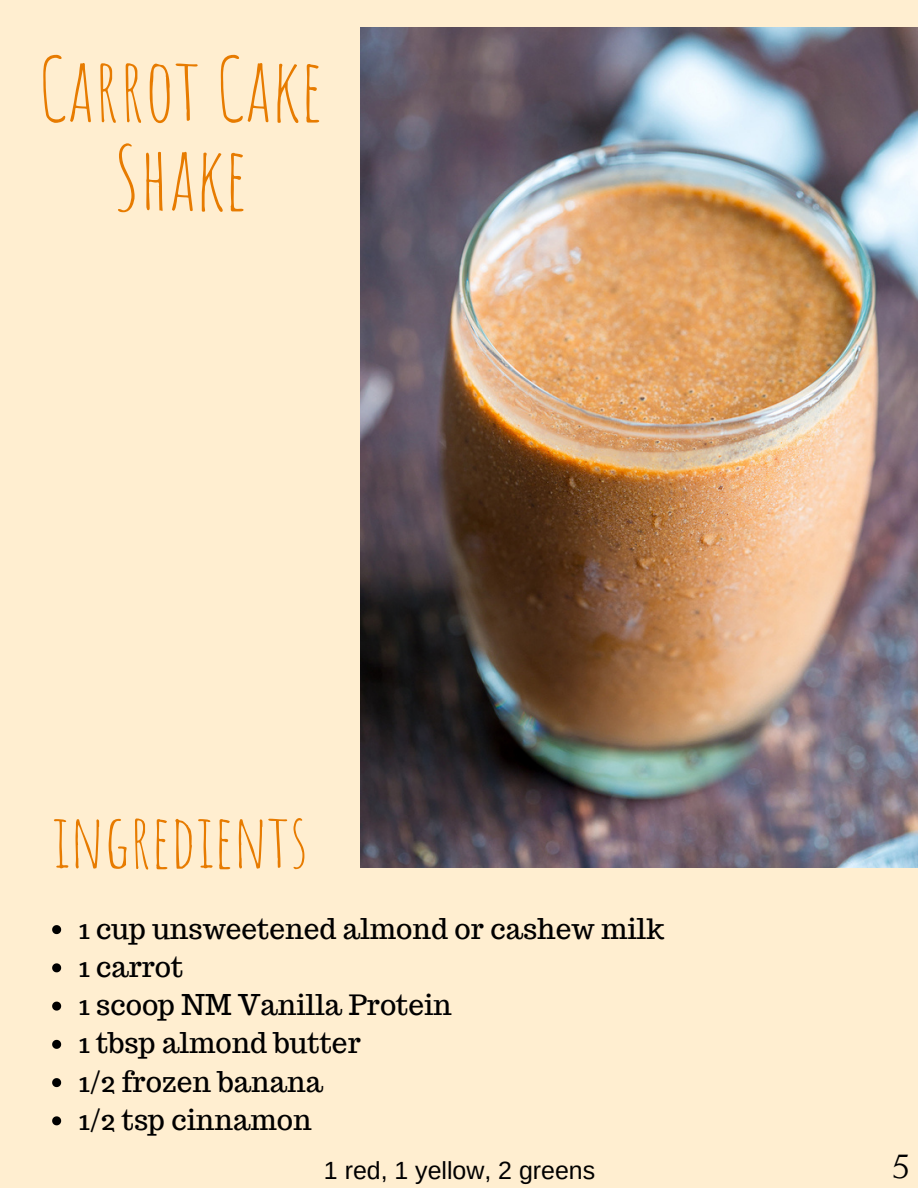
<style>
.page{position:relative;width:918px;height:1188px;background:#ffeed0}
.page>*{position:absolute;margin:0;border:0;box-sizing:border-box;transform-origin:0 0}
.t1{font:87.15px "Amatic SC";color:#e77b00}
.t2{font:74.7px "Amatic SC";color:#e77b00}
.t3{font:37.35px "Forum";color:#000}
.t4{font:28.05px "Trocchi";color:#000}
.t5{font:24.9px "Arimo";color:#000}
</style>
<div class="page">
<img style="left:361px;top:27px;width:557px;height:841px">
<svg style="left:52px;top:925px;width:9px;height:9px"></svg>
<svg style="left:52px;top:963px;width:9px;height:9px"></svg>
<svg style="left:52px;top:1002px;width:9px;height:9px"></svg>
<svg style="left:52px;top:1040px;width:9px;height:9px"></svg>
<svg style="left:52px;top:1078px;width:9px;height:9px"></svg>
<svg style="left:52px;top:1116px;width:9px;height:9px"></svg>
<p class="t1" style="left:38px;top:33px;width:286px">CARROT CAKE</p>
<p class="t1" style="left:114px;top:122px;width:135px">SHAKE</p>
<p class="t2" style="left:52px;top:792px;width:257px">INGREDIENTS</p>
<p class="t4" style="left:78px;top:910px;width:587px">1 cup unsweetened almond or cashew milk</p>
<p class="t4" style="left:78px;top:948px;width:106px">1 carrot</p>
<p class="t4" style="left:78px;top:987px;width:375px">1 scoop NM Vanilla Protein</p>
<p class="t4" style="left:78px;top:1025px;width:284px">1 tbsp almond butter</p>
<p class="t4" style="left:78px;top:1063px;width:246px">1/2 frozen banana</p>
<p class="t4" style="left:78px;top:1101px;width:235px">1/2 tsp cinnamon</p>
<p class="t5" style="left:324px;top:1156px;width:273px">1 red, 1 yellow, 2 greens</p>
<p class="t3" style="left:893px;top:1146px;width:18px">5</p>
</div>
